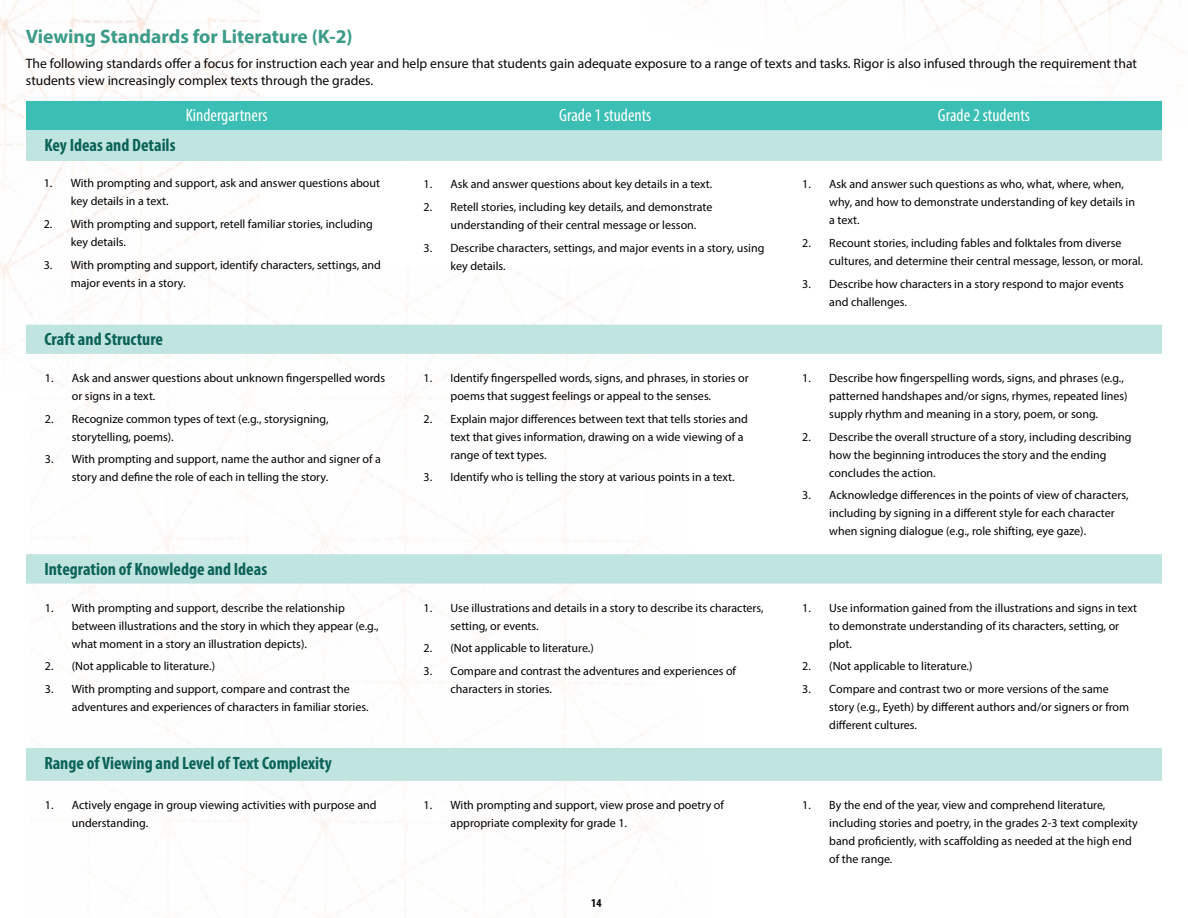
<style>
.page{position:relative;width:1188px;height:918px;background:#fff}
.page>*{position:absolute;margin:0;border:0;box-sizing:border-box;transform-origin:0 0}
.t1{font:700 19.5px "Myriad Pro";color:#3c9b89}
.t2{font:700 condensed 17.85px "Myriad Pro";color:#0a6257}
.t3{font:condensed 17.85px "Myriad Pro";color:#fff}
.t4{font:13.65px/16.4px "Myriad Pro";color:#0b0506}
.t5{font:12px/18px "Myriad Pro";color:#000}
.t6{font:700 condensed 12px "Myriad Pro";color:#000}
</style>
<div class="page">
<img style="left:0;top:0;width:260px;height:383px">
<div style="left:26px;top:101px;width:1136px;height:29px;background:#3bbeb4"></div>
<svg style="left:26px;top:130px;width:1136px;height:224px"></svg>
<div style="left:26px;top:554px;width:1136px;height:30px;background:#c0e4e0"></div>
<div style="left:26px;top:748px;width:1136px;height:33px;background:#c0e4e0"></div>
<h1 class="t1" style="left:26px;top:23px;width:328px">Viewing Standards for Literature (K-2)</h1>
<p class="t4" style="left:26px;top:56px;width:1113px">The following standards offer a focus for instruction each year and help ensure that students gain adequate exposure to a range of texts and tasks. Rigor is also infused through the requirement that students view increasingly complex texts through the grades.</p>
<h2 class="t3" style="left:186px;top:104px;width:83px">Kindergartners</h2>
<h2 class="t3" style="left:559px;top:104px;width:94px">Grade 1 students</h2>
<h2 class="t3" style="left:938px;top:104px;width:94px">Grade 2 students</h2>
<h2 class="t2" style="left:44px;top:134px;width:133px">Key Ideas and Details</h2>
<p class="t5" style="left:71px;top:174px;width:311px;text-indent:-27px">1. With prompting and support, ask and answer questions about key details in a text.</p>
<p class="t5" style="left:71px;top:215px;width:304px;text-indent:-27px">2. With prompting and support, retell familiar stories, including key details.</p>
<p class="t5" style="left:71px;top:255px;width:312px;text-indent:-27px">3. With prompting and support, identify characters, settings, and major events in a story.</p>
<p class="t5" style="left:829px;top:175px;width:307px;text-indent:-27px">1. Ask and answer such questions as who, what, where, when, why, and how to demonstrate understanding of key details in a text.</p>
<p class="t5" style="left:829px;top:234px;width:315px;text-indent:-27px">2. Recount stories, including fables and folktales from diverse cultures, and determine their central message, lesson, or moral.</p>
<p class="t5" style="left:829px;top:275px;width:296px;text-indent:-27px">3. Describe how characters in a story respond to major events and challenges.</p>
<p class="t5" style="left:424px;top:175px;width:290px">1. Ask and answer questions about key details in a text.</p>
<p class="t5" style="left:451px;top:198px;width:263px;text-indent:-27px">2. Retell stories, including key details, and demonstrate understanding of their central message or lesson.</p>
<p class="t5" style="left:451px;top:239px;width:315px;text-indent:-27px">3. Describe characters, settings, and major events in a story, using key details.</p>
<h2 class="t2" style="left:44px;top:328px;width:120px">Craft and Structure</h2>
<p class="t5" style="left:72px;top:369px;width:315px;text-indent:-27px">1. Ask and answer questions about unknown fingerspelled words or signs in a text.</p>
<p class="t5" style="left:72px;top:409px;width:258px;text-indent:-27px">2. Recognize common types of text (e.g., storysigning, storytelling, poems).</p>
<p class="t5" style="left:72px;top:450px;width:311px;text-indent:-27px">3. With prompting and support, name the author and signer of a story and define the role of each in telling the story.</p>
<h2 class="t2" style="left:44px;top:558px;width:224px">Integration of Knowledge and Ideas</h2>
<p class="t5" style="left:72px;top:598px;width:308px;text-indent:-27px">1. With prompting and support, describe the relationship between illustrations and the story in which they appear (e.g., what moment in a story an illustration depicts).</p>
<p class="t5" style="left:45px;top:657px;width:172px">2. (Not applicable to literature.)</p>
<p class="t5" style="left:72px;top:680px;width:298px;text-indent:-27px">3. With prompting and support, compare and contrast the adventures and experiences of characters in familiar stories.</p>
<p class="t5" style="left:451px;top:369px;width:300px;text-indent:-27px">1. Identify fingerspelled words, signs, and phrases, in stories or poems that suggest feelings or appeal to the senses.</p>
<p class="t5" style="left:451px;top:409px;width:299px;text-indent:-27px">2. Explain major differences between text that tells stories and text that gives information, drawing on a wide viewing of a range of text types.</p>
<p class="t5" style="left:424px;top:468px;width:313px">3. Identify who is telling the story at various points in a text.</p>
<p class="t5" style="left:451px;top:598px;width:315px;text-indent:-27px">1. Use illustrations and details in a story to describe its characters, setting, or events.</p>
<p class="t5" style="left:424px;top:639px;width:172px">2. (Not applicable to literature.)</p>
<p class="t5" style="left:451px;top:662px;width:287px;text-indent:-27px">3. Compare and contrast the adventures and experiences of characters in stories.</p>
<p class="t5" style="left:829px;top:369px;width:300px;text-indent:-27px">1. Describe how fingerspelling words, signs, and phrases (e.g., patterned handshapes and/or signs, rhymes, repeated lines) supply rhythm and meaning in a story, poem, or song.</p>
<p class="t5" style="left:829px;top:427px;width:304px;text-indent:-27px">2. Describe the overall structure of a story, including describing how the beginning introduces the story and the ending concludes the action.</p>
<p class="t5" style="left:829px;top:486px;width:301px;text-indent:-27px">3. Acknowledge differences in the points of view of characters, including by signing in a different style for each character when signing dialogue (e.g., role shifting, eye gaze).</p>
<p class="t5" style="left:829px;top:598px;width:309px;text-indent:-27px">1. Use information gained from the illustrations and signs in text to demonstrate understanding of its characters, setting, or plot.</p>
<p class="t5" style="left:802px;top:657px;width:172px">2. (Not applicable to literature.)</p>
<p class="t5" style="left:829px;top:680px;width:301px;text-indent:-27px">3. Compare and contrast two or more versions of the same story (e.g., Eyeth) by different authors and/or signers or from different cultures.</p>
<h2 class="t2" style="left:44px;top:752px;width:289px">Range of Viewing and Level of Text Complexity</h2>
<p class="t5" style="left:72px;top:796px;width:306px;text-indent:-27px">1. Actively engage in group viewing activities with purpose and understanding.</p>
<p class="t5" style="left:451px;top:796px;width:275px;text-indent:-27px">1. With prompting and support, view prose and poetry of appropriate complexity for grade 1.</p>
<p class="t5" style="left:829px;top:796px;width:310px;text-indent:-27px">1. By the end of the year, view and comprehend literature, including stories and poetry, in the grades 2-3 text complexity band proficiently, with scaffolding as needed at the high end of the range.</p>
<p class="t6" style="left:591px;top:895px;width:12px">14</p>
</div>
